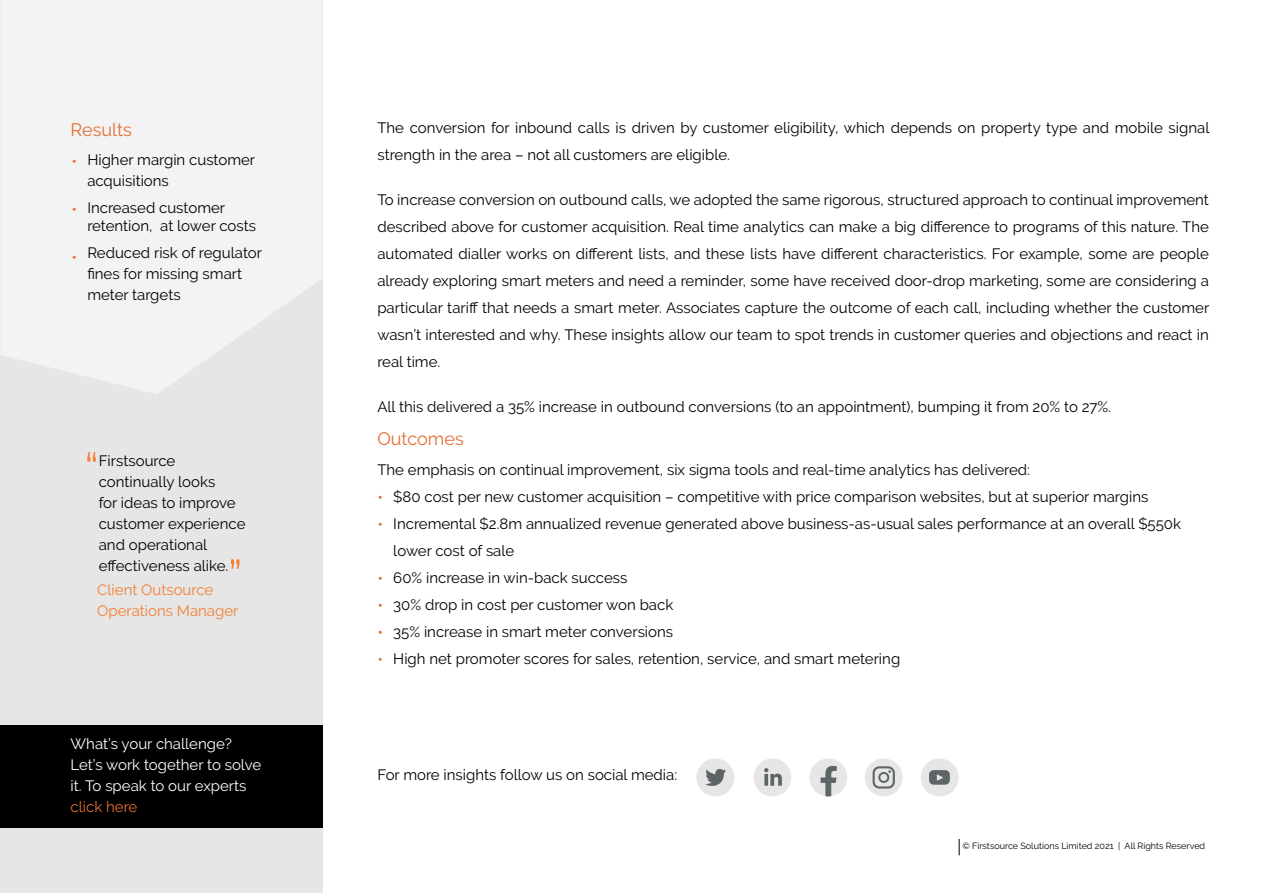
<style>
.page{position:relative;width:1263px;height:893px;background:#fff}
.page>*{position:absolute;margin:0;border:0;box-sizing:border-box;transform-origin:0 0}
.t1{font:18px "Raleway";color:#e56e33}
.t2{font:16.5px/27px "Raleway";color:#e56e33}
.t3{font:15px/27px "Raleway";color:#000}
.t4{font:15px/21px "Raleway";color:#fff}
.t5{font:15px/21px "Raleway";color:#f57f37}
.t6{font:9px "Raleway";color:#000}
.s1{color:#000}
.s2{color:#e56e33}
</style>
<div class="page">
<div style="left:0;top:0;width:323px;height:893px;background:#e5e6e5"></div>
<svg style="left:1px;top:0;width:321px;height:394px;fill:#f2f3f2"></svg>
<svg style="left:959px;top:839px;width:1px;height:16px"></svg>
<div style="left:0;top:725px;width:322px;height:103px;background:#000"></div>
<div style="left:696px;top:758px;width:38px;height:38px;background:#e5e6e5;border-radius:50%"></div>
<svg style="left:705px;top:769px;width:21px;height:17px"></svg>
<div style="left:921px;top:758px;width:38px;height:38px;background:#e5e6e5;border-radius:50%"></div>
<svg style="left:929px;top:770px;width:21px;height:15px"></svg>
<div style="left:865px;top:758px;width:38px;height:38px;background:#e5e6e5;border-radius:50%"></div>
<svg style="left:872px;top:766px;width:23px;height:22px"></svg>
<svg style="left:809px;top:758px;width:38px;height:38px"></svg>
<div style="left:753px;top:758px;width:38px;height:38px;background:#e5e6e5;border-radius:50%"></div>
<svg style="left:764px;top:768px;width:18px;height:18px"></svg>
<svg style="left:87px;top:452px;width:9px;height:10px"></svg>
<svg style="left:231px;top:559px;width:8px;height:10px"></svg>
<p class="t1" style="left:71px;top:119px;width:63px">Results</p>
<p class="t2" style="left:71px;top:147px;width:7px">•</p>
<p class="t2" style="left:71px;top:195px;width:7px">•</p>
<p class="t2" style="left:71px;top:243px;width:7px">•</p>
<p class="t3" style="left:87px;top:149px;width:169px;line-height:21px">Higher margin customer acquisitions</p>
<p class="t3" style="left:87px;top:199px;width:170px;line-height:18px">Increased customer retention, at lower costs</p>
<p class="t3" style="left:87px;top:242px;width:176px;line-height:21px">Reduced risk of regulator fines for missing smart meter targets</p>
<p class="t3" style="left:99px;top:450px;width:148px;line-height:21px">Firstsource continually looks<br>for ideas to improve customer experience and operational effectiveness alike.</p>
<p class="t5" style="left:97px;top:579px;width:143px">Client Outsource<br>Operations Manager</p>
<p class="t4" style="left:71px;top:733px;width:192px">What’s your challenge?<br>Let’s work together to solve it. To speak to our experts<span class="s1">k </span><span class="s2">click here</span></p>
<p class="t3" style="left:377px;top:115px;width:833px">The conversion for inbound calls is driven by customer eligibility, which depends on property type and mobile signal strength in the area – not all customers are eligible.</p>
<p class="t3" style="left:377px;top:187px;width:833px;text-align:justify">To increase conversion on outbound calls, we adopted the same rigorous, structured approach to continual improvement described above for customer acquisition. Real time analytics can make a big difference to programs of this nature. The automated dialler works on different lists, and these lists have different characteristics. For example, some are people already exploring smart meters and need a reminder, some have received door-drop marketing, some are considering a particular tariff that needs a smart meter. Associates capture the outcome of each call, including whether the customer wasn’t interested and why. These insights allow our team to spot trends in customer queries and objections and react in real time.</p>
<p class="t3" style="left:377px;top:394px;width:735px">All this delivered a 35% increase in outbound conversions (to an appointment), bumping it from 20% to 27%.</p>
<p class="t1" style="left:377px;top:428px;width:88px">Outcomes</p>
<p class="t3" style="left:377px;top:456px;width:654px">The emphasis on continual improvement, six sigma tools and real-time analytics has delivered:</p>
<p class="t2" style="left:377px;top:484px;width:7px">• •</p>
<p class="t2" style="left:377px;top:565px;width:7px;text-align:justify">• • • •</p>
<p class="t3" style="left:393px;top:483px;width:789px">$80 cost per new customer acquisition – competitive with price comparison websites, but at superior margins Incremental $2.8m annualized revenue generated above business-as-usual sales performance at an overall $550k lower cost of sale<br>60% increase in win-back success<br>30% drop in cost per customer won back<br>35% increase in smart meter conversions<br>High net promoter scores for sales, retention, service, and smart metering</p>
<p class="t3" style="left:377px;top:761px;width:301px">For more insights follow us on social media:</p>
<p class="t6" style="left:962px;top:840px;width:244px">© Firstsource Solutions Limited 2021 | All Rights Reserved</p>
</div>
